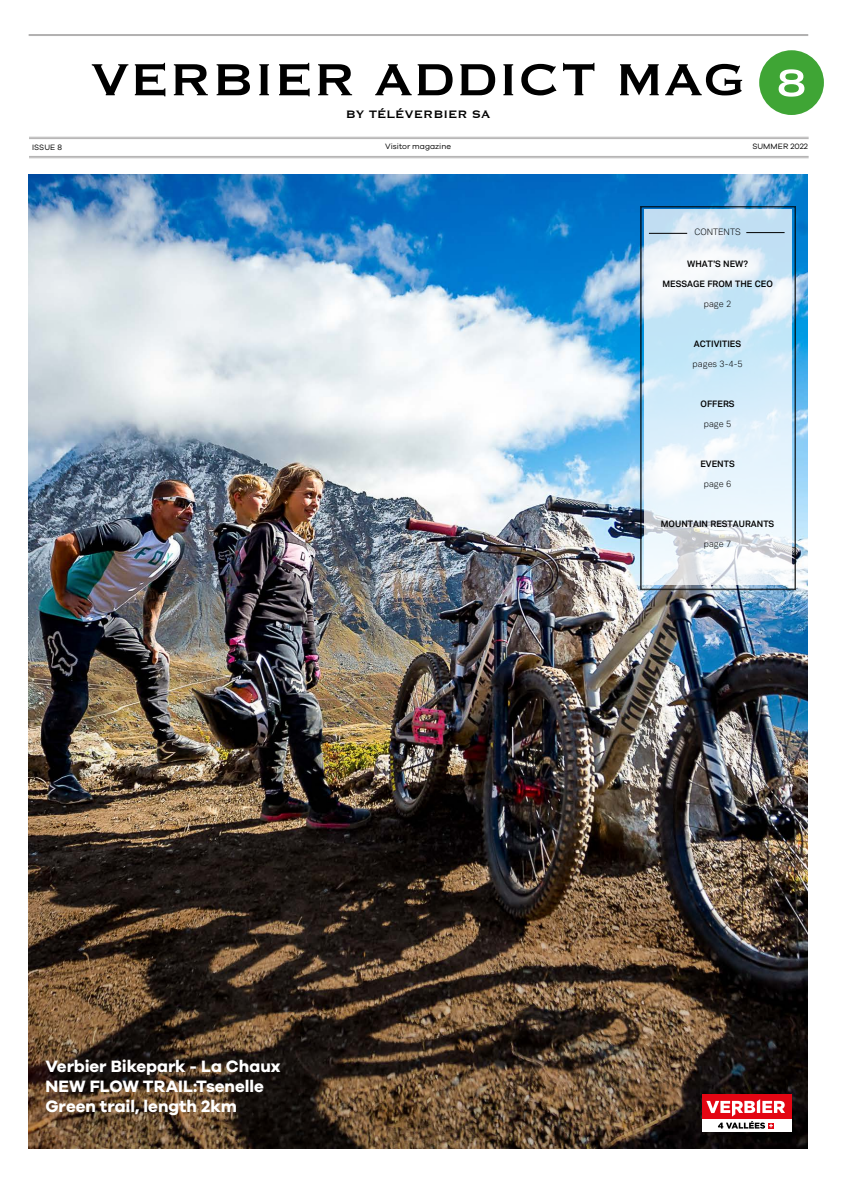
<style>
.page{position:relative;width:842px;height:1191px;background:#fff}
.page>*{position:absolute;margin:0;border:0;box-sizing:border-box;transform-origin:0 0}
.t1{font:59px "Copperplate";color:#000}
.t2{font:51px "Copperplate";color:#fff}
.t3{font:700 17px/20px "Galano Grotesque";color:#fff}
.t4{font:14px "Copperplate";color:#000}
.t5{font:600 9px "Vaud Display";color:#000}
.t6{font:300 9px "Vaud Display";color:#000}
.t7{font:8px "Galano Grotesque";color:#000}
</style>
<div class="page">
<img style="left:28px;top:174px;width:780px;height:974px">
<svg style="left:702px;top:1119px;width:89px;height:12px"></svg>
<div style="left:702px;top:1094px;width:89px;height:25px;background:#e30613"></div>
<svg style="left:706px;top:1099px;width:79px;height:29px"></svg>
<svg style="left:640px;top:206px;width:156px;height:384px"></svg>
<hr style="left:29px;top:34px;width:779px;height:2px;background:#b2b1b1">
<hr style="left:29px;top:137px;width:780px;height:1px;background:#b2b1b1">
<hr style="left:29px;top:138px;width:780px;height:1px;background:#b2b1b1">
<hr style="left:29px;top:156px;width:780px;height:1px;background:#b2b1b1">
<hr style="left:29px;top:158px;width:780px;height:1px;background:#b2b1b1">
<div style="left:759px;top:50px;width:65px;height:65px;background:#3fa535;border-radius:50%"></div>
<h1 class="t1" style="left:90px;top:41px;width:657px">VERBIER ADDICT MAG</h1>
<h3 class="t4" style="left:346px;top:105px;width:146px">BY TÉLÉVERBIER SA</h3>
<h2 class="t2" style="left:776px;top:49px;width:33px">8</h2>
<p class="t7" style="left:32px;top:143px;width:31px">ISSUE 8</p>
<p class="t7" style="left:385px;top:142px;width:67px">Visitor magazine</p>
<p class="t7" style="left:752px;top:142px;width:57px">SUMMER 2022</p>
<h3 class="t3" style="left:45px;top:1056px;width:237px">Verbier Bikepark - La Chaux<br>NEW FLOW TRAIL:Tsenelle<br>Green trail, length 2km</h3>
<p class="t6" style="left:694px;top:227px;width:48px">CONTENTS</p>
<p class="t5" style="left:687px;top:258px;width:62px">WHAT’S NEW?</p>
<p class="t5" style="left:662px;top:278px;width:112px">MESSAGE FROM THE CEO</p>
<p class="t6" style="left:704px;top:298px;width:29px">page 2</p>
<p class="t5" style="left:694px;top:338px;width:49px">ACTIVITIES</p>
<p class="t6" style="left:692px;top:358px;width:52px">pages 3-4-5</p>
<p class="t5" style="left:700px;top:398px;width:36px">OFFERS</p>
<p class="t6" style="left:704px;top:418px;width:29px">page 5</p>
<p class="t5" style="left:700px;top:458px;width:36px">EVENTS</p>
<p class="t6" style="left:704px;top:478px;width:29px">page 6</p>
<p class="t5" style="left:661px;top:518px;width:115px">MOUNTAIN RESTAURANTS</p>
<p class="t6" style="left:704px;top:538px;width:29px">page 7</p>
</div>
